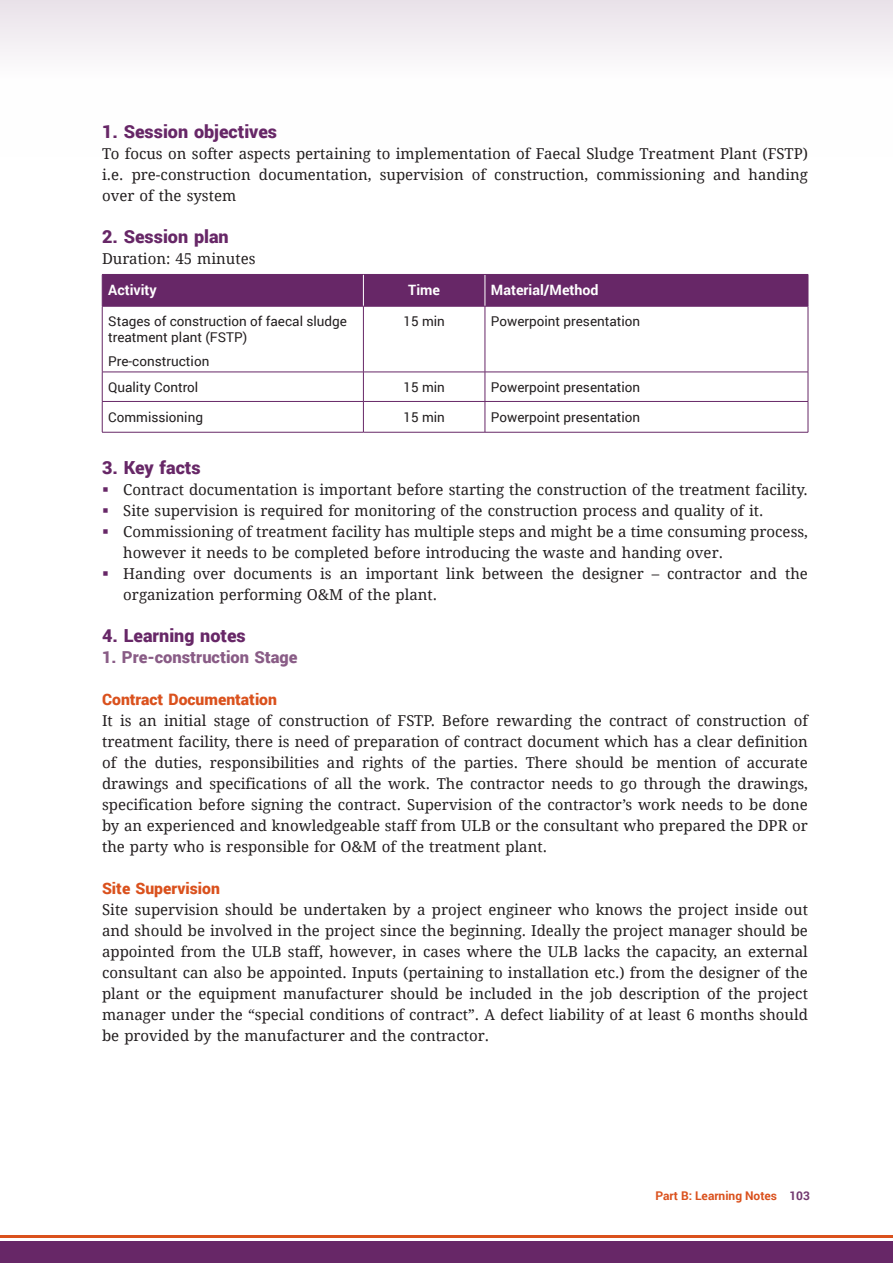
<style>
.page{position:relative;width:893px;height:1263px;background:#fff}
.page>*{position:absolute;margin:0;border:0;box-sizing:border-box;transform-origin:0 0}
.subhead1{font:900 18px "Roboto";color:#672767}
.subhead2{font:900 16.5px "Roboto";color:#895c86}
.subhead3{font:900 15.75px "Roboto";color:#da511d}
.Running_Body_Text{font:15px/21px "Droid Serif";color:#231f20;text-align:justify}
.TABLE_header_row_tex{font:700 14.25px "Roboto";color:#fff}
.TABLE_-_BODY__L{font:13.5px/15.6px "Roboto";color:#231f20}
.t1{font:700 12px "Roboto";color:#da511d}
.s1{color:#723970}
</style>
<div class="page">
<div style="left:0;top:1241px;width:893px;height:22px;background:#672767"></div>
<hr style="left:0;top:1235px;width:893px;height:3px;background:#da511d">
<div style="left:0;top:0;width:893px;height:156px;background:linear-gradient(to bottom,#eee8ee,#fff)"></div>
<div style="left:103px;top:275px;width:705px;height:31px;background:#672767"></div>
<hr style="left:363px;top:275px;width:1px;height:31px;background:#fff">
<hr style="left:485px;top:275px;width:1px;height:31px;background:#fff">
<hr style="left:102px;top:275px;width:1px;height:31px;background:#672767">
<hr style="left:102px;top:274px;width:261px;height:1px;background:#672767">
<hr style="left:363px;top:274px;width:122px;height:1px;background:#672767">
<hr style="left:485px;top:274px;width:323px;height:1px;background:#672767">
<hr style="left:808px;top:275px;width:1px;height:31px;background:#672767">
<hr style="left:102px;top:306px;width:1px;height:66px;background:#672767">
<hr style="left:102px;top:306px;width:261px;height:1px;background:#672767">
<hr style="left:363px;top:306px;width:1px;height:66px;background:#672767">
<hr style="left:363px;top:306px;width:122px;height:1px;background:#672767">
<hr style="left:485px;top:306px;width:323px;height:1px;background:#672767">
<hr style="left:485px;top:306px;width:1px;height:66px;background:#672767">
<hr style="left:808px;top:306px;width:1px;height:66px;background:#672767">
<svg style="left:102px;top:373px;width:1px;height:28px"></svg>
<hr style="left:102px;top:402px;width:1px;height:30px;background:#672767">
<hr style="left:102px;top:372px;width:261px;height:1px;background:#672767">
<hr style="left:102px;top:401px;width:261px;height:1px;background:#672767">
<hr style="left:102px;top:432px;width:261px;height:1px;background:#672767">
<svg style="left:363px;top:373px;width:1px;height:28px"></svg>
<hr style="left:363px;top:402px;width:1px;height:30px;background:#672767">
<hr style="left:363px;top:372px;width:122px;height:1px;background:#672767">
<hr style="left:485px;top:372px;width:323px;height:1px;background:#672767">
<svg style="left:485px;top:372px;width:1px;height:29px"></svg>
<svg style="left:808px;top:372px;width:1px;height:29px"></svg>
<hr style="left:485px;top:402px;width:1px;height:30px;background:#672767">
<hr style="left:808px;top:402px;width:1px;height:30px;background:#672767">
<hr style="left:363px;top:401px;width:122px;height:1px;background:#672767">
<hr style="left:485px;top:401px;width:323px;height:1px;background:#672767">
<hr style="left:363px;top:432px;width:122px;height:1px;background:#672767">
<hr style="left:485px;top:432px;width:323px;height:1px;background:#672767">
<p class="subhead1" style="left:102px;top:119px;width:177px">1. Session objectives</p>
<p class="Running_Body_Text" style="left:102px;top:143px;width:707px">To focus on softer aspects pertaining to implementation of Faecal Sludge Treatment Plant (FSTP) i.e. pre-construction documentation, supervision of construction, commissioning and handing over of the system</p>
<p class="subhead1" style="left:102px;top:224px;width:128px">2. Session plan</p>
<p class="Running_Body_Text" style="left:102px;top:248px;width:155px">Duration: 45 minutes</p>
<p class="TABLE_header_row_tex" style="left:108px;top:280px;width:50px">Activity</p>
<p class="TABLE_header_row_tex" style="left:408px;top:280px;width:33px">Time</p>
<p class="TABLE_header_row_tex" style="left:491px;top:280px;width:109px">Material/Method</p>
<p class="TABLE_-_BODY__L" style="left:108px;top:313px;width:240px">Stages of construction of faecal sludge treatment plant (FSTP)</p>
<p class="TABLE_-_BODY__L" style="left:108px;top:353px;width:103px">Pre-construction</p>
<p class="TABLE_-_BODY__L" style="left:403px;top:313px;width:43px">15 min</p>
<p class="TABLE_-_BODY__L" style="left:491px;top:313px;width:151px">Powerpoint presentation</p>
<p class="TABLE_-_BODY__L" style="left:108px;top:379px;width:92px">Quality Control</p>
<p class="TABLE_-_BODY__L" style="left:403px;top:379px;width:43px">15 min</p>
<p class="TABLE_-_BODY__L" style="left:491px;top:379px;width:151px">Powerpoint presentation</p>
<p class="TABLE_-_BODY__L" style="left:108px;top:408px;width:96px">Commissioning</p>
<p class="TABLE_-_BODY__L" style="left:403px;top:408px;width:43px">15 min</p>
<p class="TABLE_-_BODY__L" style="left:491px;top:408px;width:151px">Powerpoint presentation</p>
<p class="subhead1" style="left:102px;top:455px;width:100px">3. Key facts</p>
<p class="Running_Body_Text" style="left:123px;top:479px;width:686px">Contract documentation is important before starting the construction of the treatment facility.</p>
<p class="Running_Body_Text" style="left:123px;top:500px;width:642px">Site supervision is required for monitoring of the construction process and quality of it.</p>
<p class="Running_Body_Text" style="left:123px;top:521px;width:686px">Commissioning of treatment facility has multiple steps and might be a time consuming process, however it needs to be completed before introducing the waste and handing over.</p>
<p class="Running_Body_Text" style="left:123px;top:563px;width:686px">Handing over documents is an important link between the designer – contractor and the organization performing O&amp;M of the plant.</p>
<p class="subhead1" style="left:102px;top:623px;width:145px">4. Learning notes</p>
<p class="subhead2" style="left:102px;top:645px;width:197px">1. Pre-construction Stage</p>
<p class="subhead3" style="left:102px;top:688px;width:176px">Contract Documentation</p>
<p class="Running_Body_Text" style="left:102px;top:710px;width:707px">It is an initial stage of construction of FSTP. Before rewarding the contract of construction of treatment facility, there is need of preparation of contract document which has a clear definition of the duties, responsibilities and rights of the parties. There should be mention of accurate drawings and specifications of all the work. The contractor needs to go through the drawings, specification before signing the contract. Supervision of the contractor’s work needs to be done by an experienced and knowledgeable staff from ULB or the consultant who prepared the DPR or the party who is responsible for O&amp;M of the treatment plant.</p>
<p class="subhead3" style="left:102px;top:877px;width:119px">Site Supervision</p>
<p class="Running_Body_Text" style="left:102px;top:899px;width:707px">Site supervision should be undertaken by a project engineer who knows the project inside out and should be involved in the project since the beginning. Ideally the project manager should be appointed from the ULB staff, however, in cases where the ULB lacks the capacity, an external consultant can also be appointed. Inputs (pertaining to installation etc.) from the designer of the plant or the equipment manufacturer should be included in the job description of the project manager under the “special conditions of contract”. A defect liability of at least 6 months should be provided by the manufacturer and the contractor.</p>
<p class="t1" style="left:655px;top:1187px;width:156px">Part B: Learning Notes <span class="s1">103</span></p>
</div>
